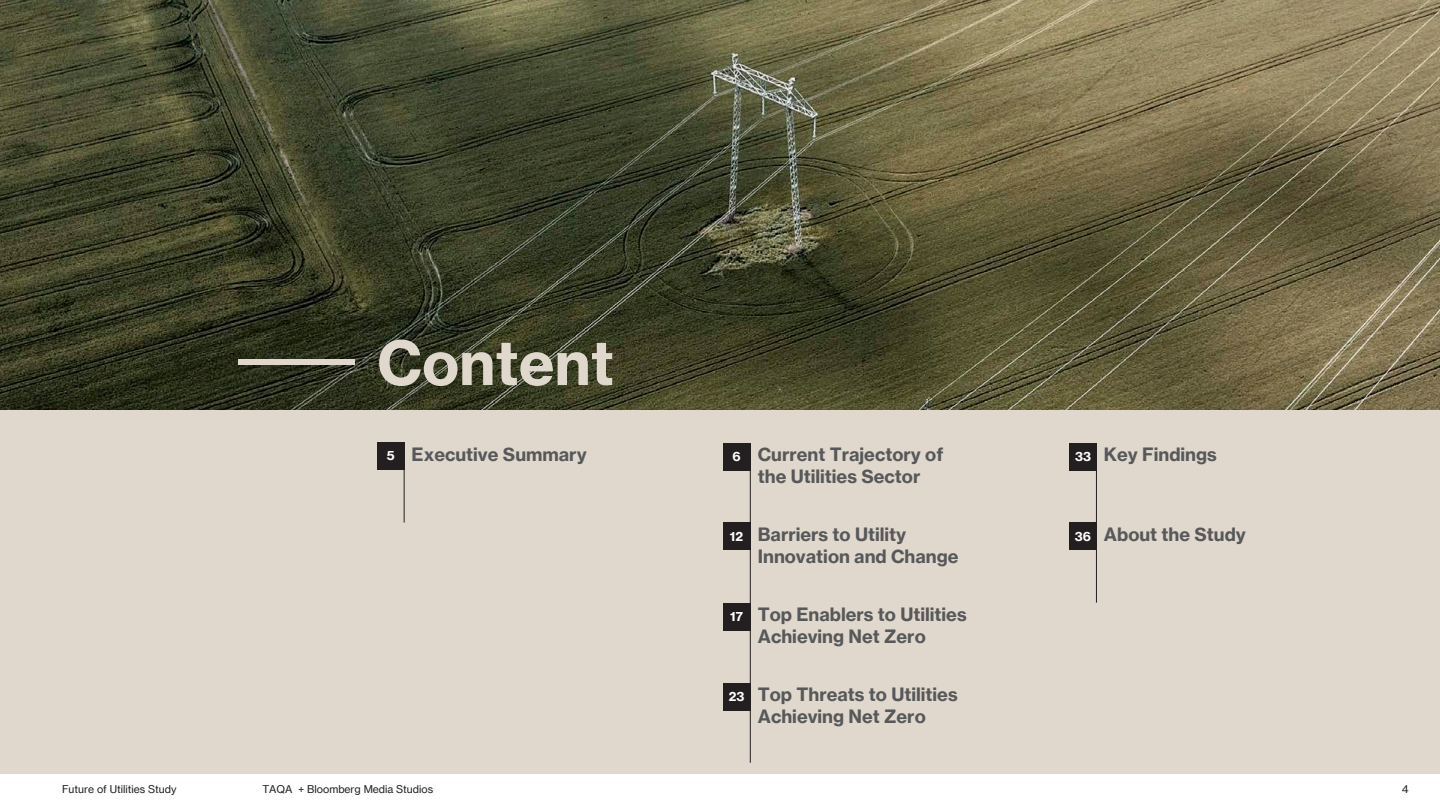
<style>
.page{position:relative;width:1440px;height:810px;background:#fff}
.page>*{position:absolute;margin:0;border:0;box-sizing:border-box;transform-origin:0 0}
.t1{font:700 60px "BW Haas Grot CP Web 75";color:#e1d8cd}
.t2{font:700 18px/21.6px "BW Haas Grot CP Web 75";color:#57585a}
.t3{font:700 12px "BW Haas Grot CP Web 75";color:#fff}
.t4{font:10.5px "BW Haas Grot CP Web 55 Roman";color:#231f20}
</style>
<div class="page">
<img style="left:0;top:0;width:1440px;height:410px">
<div style="left:0;top:410px;width:1439px;height:364px;background:#e1d8cd"></div>
<hr style="left:404px;top:443px;width:1px;height:80px;background:#231f20">
<hr style="left:750px;top:443px;width:1px;height:80px;background:#231f20">
<hr style="left:1096px;top:443px;width:1px;height:80px;background:#231f20">
<hr style="left:750px;top:523px;width:1px;height:80px;background:#231f20">
<hr style="left:1096px;top:523px;width:1px;height:80px;background:#231f20">
<hr style="left:750px;top:603px;width:1px;height:80px;background:#231f20">
<hr style="left:750px;top:683px;width:1px;height:80px;background:#231f20">
<div style="left:377px;top:442px;width:27px;height:28px;background:#231f20"></div>
<div style="left:723px;top:443px;width:27px;height:27px;background:#231f20"></div>
<div style="left:1069px;top:443px;width:28px;height:27px;background:#231f20"></div>
<div style="left:723px;top:523px;width:27px;height:27px;background:#231f20"></div>
<div style="left:723px;top:603px;width:27px;height:27px;background:#231f20"></div>
<div style="left:1069px;top:523px;width:28px;height:27px;background:#231f20"></div>
<div style="left:723px;top:683px;width:27px;height:27px;background:#231f20"></div>
<div style="left:238px;top:360px;width:116px;height:5px;background:#e1d8cd"></div>
<h1 class="t1" style="left:377px;top:326px;width:238px">Content</h1>
<p class="t2" style="left:412px;top:444px;width:177px">Executive Summary</p>
<p class="t2" style="left:758px;top:444px;width:187px">Current Trajectory of the Utilities Sector</p>
<p class="t2" style="left:1104px;top:444px;width:114px">Key Findings</p>
<p class="t3" style="left:387px;top:449px;width:9px">5</p>
<p class="t3" style="left:732px;top:449px;width:10px">6</p>
<p class="t3" style="left:1075px;top:449px;width:17px">33</p>
<p class="t3" style="left:730px;top:529px;width:15px">12</p>
<p class="t2" style="left:758px;top:524px;width:202px">Barriers to Utility<br>Innovation and Change</p>
<p class="t2" style="left:1104px;top:524px;width:144px">About the Study</p>
<p class="t3" style="left:1075px;top:529px;width:18px">36</p>
<p class="t3" style="left:730px;top:609px;width:14px">17</p>
<p class="t2" style="left:758px;top:604px;width:210px">Top Enablers to Utilities<br>Achieving Net Zero</p>
<p class="t3" style="left:729px;top:689px;width:17px">23</p>
<p class="t2" style="left:758px;top:684px;width:201px">Top Threats to Utilities<br>Achieving Net Zero</p>
<p class="t4" style="left:62px;top:782px;width:116px">Future of Utilities Study</p>
<p class="t4" style="left:262px;top:782px;width:172px">TAQA + Bloomberg Media Studios</p>
<p class="t4" style="left:1402px;top:782px;width:8px">4</p>
</div>
